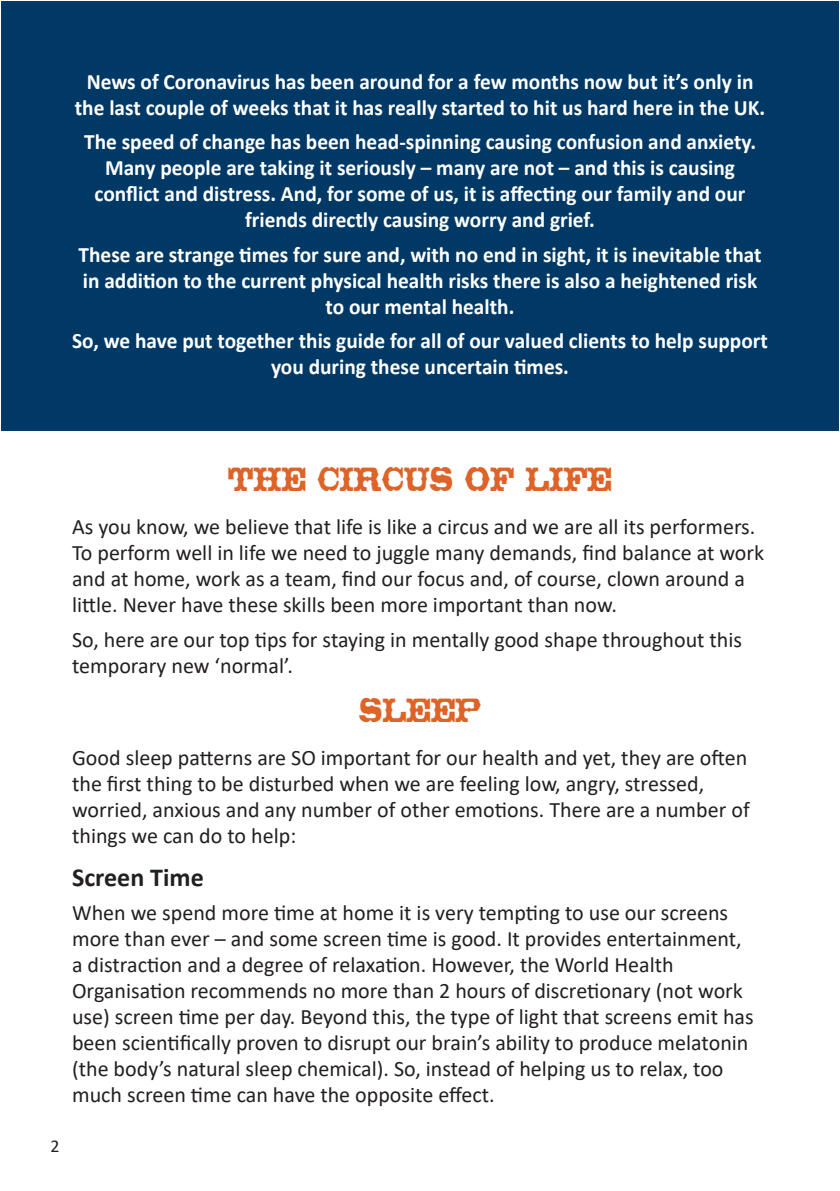
<style>
.page{position:relative;width:840px;height:1191px;background:#fff}
.page>*{position:absolute;margin:0;border:0;box-sizing:border-box;transform-origin:0 0}
.t1{font:34px "Thunderbird BT";color:#dd6327;scale:.5 1}
.t2{font:700 26px "Calibri";color:#231f20}
.t3{font:22px/26px "Calibri";color:#231f20}
.t4{font:700 22px/26px "Calibri";color:#fff;text-align:center}
.t5{font:18px "Calibri";color:#231f20}
</style>
<div class="page">
<div style="left:1px;top:1px;width:837px;height:429px;background:#013966"></div>
<p class="t4" style="left:75px;top:68px;width:691px">News of Coronavirus has been around for a few months now but it’s only in the last couple of weeks that it has really started to hit us hard here in the UK.</p>
<p class="t4" style="left:84px;top:128px;width:673px">The speed of change has been head-spinning causing confusion and anxiety.<br>Many people are taking it seriously – many are not – and this is causing conflict and distress. And, for some of us, it is affecting our family and our friends directly causing worry and grief.</p>
<p class="t4" style="left:78px;top:241px;width:684px">These are strange times for sure and, with no end in sight, it is inevitable that in addition to the current physical health risks there is also a heightened risk to our mental health.</p>
<p class="t4" style="left:72px;top:327px;width:696px">So, we have put together this guide for all of our valued clients to help support you during these uncertain times.</p>
<p class="t1" style="left:228px;top:455px;width:767px">THE CIRCUS OF LIFE</p>
<p class="t3" style="left:72px;top:513px;width:693px">As you know, we believe that life is like a circus and we are all its performers.<br>To perform well in life we need to juggle many demands, find balance at work and at home, work as a team, find our focus and, of course, clown around a little. Never have these skills been more important than now.</p>
<p class="t3" style="left:72px;top:626px;width:671px">So, here are our top tips for staying in mentally good shape throughout this temporary new ‘normal’.</p>
<p class="t1" style="left:359px;top:685px;width:244px">SLEEP</p>
<p class="t3" style="left:72px;top:744px;width:678px">Good sleep patterns are SO important for our health and yet, they are often the first thing to be disturbed when we are feeling low, angry, stressed, worried, anxious and any number of other emotions. There are a number of things we can do to help:</p>
<p class="t2" style="left:72px;top:858px;width:133px">Screen Time</p>
<p class="t3" style="left:72px;top:899px;width:682px">When we spend more time at home it is very tempting to use our screens more than ever – and some screen time is good. It provides entertainment, a distraction and a degree of relaxation. However, the World Health Organisation recommends no more than 2 hours of discretionary (not work use) screen time per day. Beyond this, the type of light that screens emit has been scientifically proven to disrupt our brain’s ability to produce melatonin (the body’s natural sleep chemical). So, instead of helping us to relax, too much screen time can have the opposite effect.</p>
<p class="t5" style="left:50px;top:1133px;width:11px">2</p>
</div>
